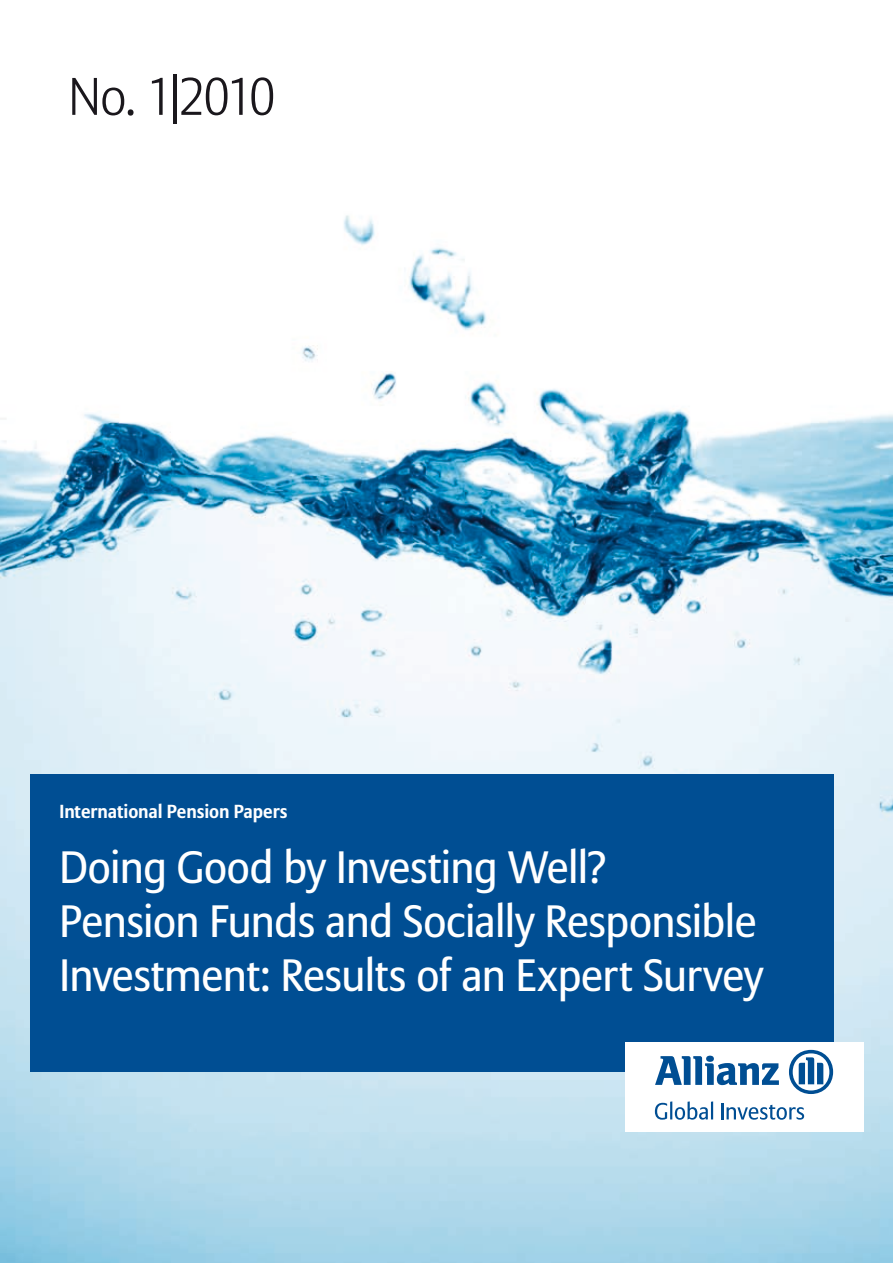
<style>
.page{position:relative;width:893px;height:1263px;background:#fff}
.page>*{position:absolute;margin:0;border:0;box-sizing:border-box;transform-origin:0 0}
.t1{font:300 52.5px "Allianz Sans";letter-spacing:-.045em;color:#1a171c}
.t2{font:45px/54px "Allianz Sans";letter-spacing:-.015em;color:#fff}
.t3{font:700 18.75px "Allianz Sans";letter-spacing:-.005em;color:#fff}
</style>
<div class="page">
<img style="left:0;top:215px;width:893px;height:1048px">
<div style="left:30px;top:774px;width:803px;height:297px;background:#004e93"></div>
<div style="left:625px;top:1042px;width:238px;height:89px;background:#fff"></div>
<svg style="left:655px;top:1101px;width:58px;height:19px"></svg>
<svg style="left:721px;top:1103px;width:83px;height:17px"></svg>
<svg style="left:655px;top:1056px;width:124px;height:29px"></svg>
<svg style="left:789px;top:1050px;width:44px;height:44px"></svg>
<p class="t1" style="left:68px;top:65px;width:209px">No. 1|2010</p>
<p class="t3" style="left:60px;top:800px;width:230px">International Pension Papers</p>
<p class="t2" style="left:60px;top:842px;width:706px">Doing Good by Investing Well?<br>Pension Funds and Socially Responsible<br>Investment: Results of an Expert Survey</p>
</div>
